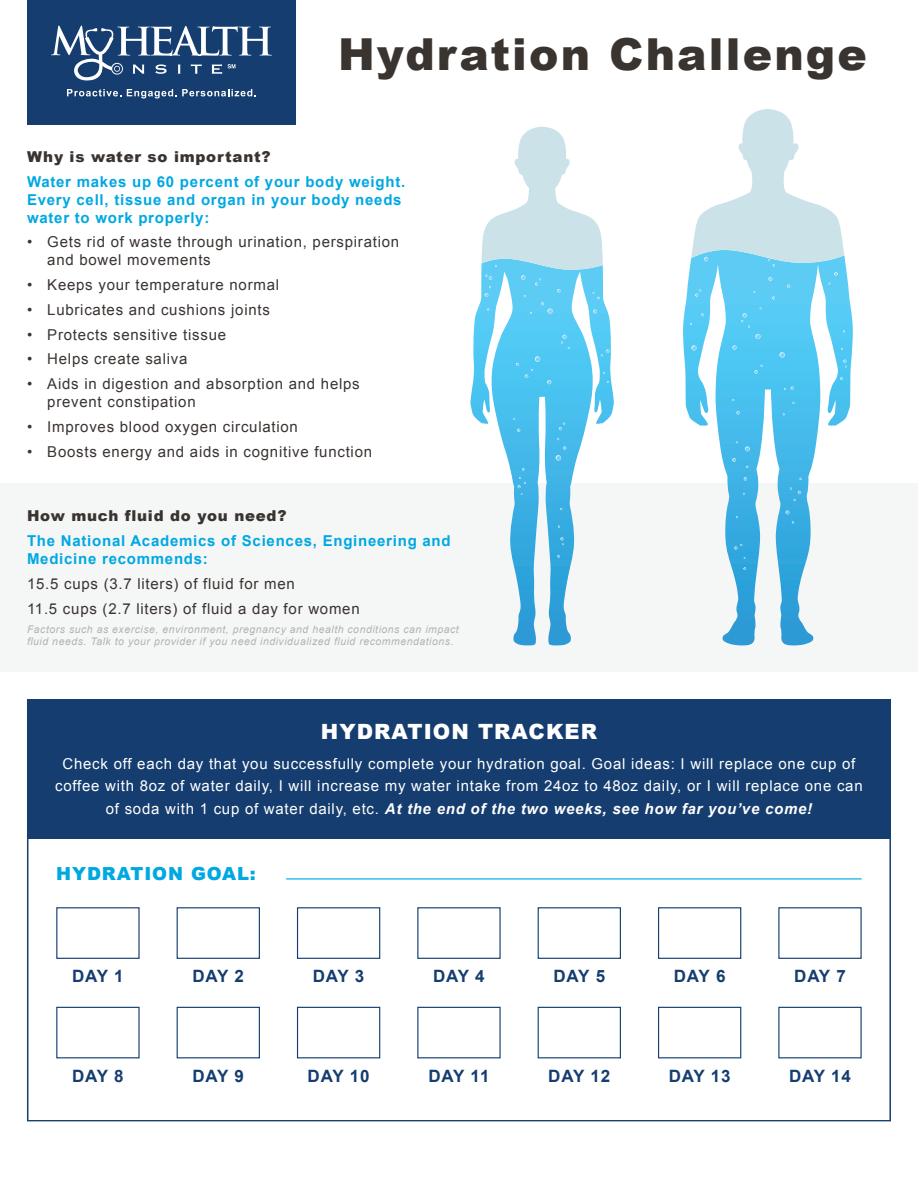
<style>
.page{position:relative;width:918px;height:1188px;background:#fff}
.page>*{position:absolute;margin:0;border:0;box-sizing:border-box;transform-origin:0 0}
.t1{font:900 44.1px "Arial";letter-spacing:.05em;color:#3a3431}
.t2{font:900 21px "Arial";letter-spacing:.05em;color:#fff}
.t3{font:900 18px "Arial";letter-spacing:.05em;color:#00a8e2}
.t4{font:700 16.95px "Arial";letter-spacing:.05em;color:#153d6f}
.t5{font:15px/18px "Arial";letter-spacing:.05em;color:#3a3431}
.t6{font:15px/22.5px "Arial";letter-spacing:.05em;color:#fff;text-align:center}
.t7{font:700 15px/18px "Arial";letter-spacing:.05em;color:#00a8e2}
.t8{font:900 15px "Arial";letter-spacing:.05em;color:#3a3431}
.t9{font:italic 10.5px/12.6px "Arial";letter-spacing:.05em;color:#b2b3b3}
.s1{font-weight:700;font-style:italic}
</style>
<div class="page">
<div style="left:0;top:484px;width:918px;height:188px;background:#f5f6f6"></div>
<div style="left:27px;top:0;width:269px;height:124px;background:#153d6f"></div>
<svg style="left:67px;top:89px;width:54px;height:7px"></svg>
<svg style="left:127px;top:89px;width:129px;height:9px"></svg>
<svg style="left:51px;top:26px;width:221px;height:55px"></svg>
<svg style="left:470px;top:127px;width:139px;height:518px"></svg>
<svg style="left:683px;top:260px;width:131px;height:385px"></svg>
<svg style="left:780px;top:352px;width:5px;height:6px"></svg>
<svg style="left:732px;top:345px;width:5px;height:5px"></svg>
<svg style="left:756px;top:334px;width:4px;height:5px"></svg>
<svg style="left:692px;top:345px;width:4px;height:5px"></svg>
<svg style="left:754px;top:365px;width:9px;height:9px"></svg>
<svg style="left:741px;top:313px;width:9px;height:15px"></svg>
<svg style="left:691px;top:109px;width:153px;height:190px"></svg>
<svg style="left:843px;top:360px;width:4px;height:7px"></svg>
<svg style="left:734px;top:544px;width:8px;height:6px"></svg>
<svg style="left:744px;top:477px;width:3px;height:4px"></svg>
<svg style="left:745px;top:447px;width:5px;height:4px"></svg>
<svg style="left:732px;top:458px;width:4px;height:4px"></svg>
<svg style="left:784px;top:387px;width:10px;height:3px"></svg>
<svg style="left:790px;top:488px;width:11px;height:13px"></svg>
<div style="left:27px;top:699px;width:864px;height:140px;background:#153d6f"></div>
<hr style="left:286px;top:878px;width:576px;height:1px;background:#00a8e2">
<div style="left:56px;top:907px;width:84px;height:52px;border:1px solid #153d6f"></div>
<div style="left:177px;top:907px;width:83px;height:52px;border:1px solid #153d6f"></div>
<div style="left:297px;top:907px;width:83px;height:52px;border:1px solid #153d6f"></div>
<div style="left:417px;top:907px;width:84px;height:52px;border:1px solid #153d6f"></div>
<div style="left:538px;top:907px;width:83px;height:52px;border:1px solid #153d6f"></div>
<div style="left:658px;top:907px;width:83px;height:52px;border:1px solid #153d6f"></div>
<div style="left:778px;top:907px;width:84px;height:52px;border:1px solid #153d6f"></div>
<div style="left:56px;top:1007px;width:84px;height:51px;border:1px solid #153d6f"></div>
<div style="left:177px;top:1007px;width:83px;height:51px;border:1px solid #153d6f"></div>
<div style="left:297px;top:1007px;width:83px;height:51px;border:1px solid #153d6f"></div>
<div style="left:417px;top:1007px;width:84px;height:51px;border:1px solid #153d6f"></div>
<div style="left:538px;top:1007px;width:83px;height:51px;border:1px solid #153d6f"></div>
<div style="left:658px;top:1007px;width:83px;height:51px;border:1px solid #153d6f"></div>
<div style="left:778px;top:1007px;width:84px;height:51px;border:1px solid #153d6f"></div>
<h1 class="t1" style="left:338px;top:23px;width:530px">Hydration Challenge</h1>
<p class="t8" style="left:27px;top:146px;width:245px">Why is water so important?</p>
<p class="t7" style="left:27px;top:173px;width:380px">Water makes up 60 percent of your body weight.<br>Every cell, tissue and organ in your body needs water to work properly:</p>
<p class="t5" style="left:47px;top:233px;width:353px;text-indent:-20px">• Gets rid of waste through urination, perspiration and bowel movements</p>
<p class="t5" style="left:27px;top:276px;width:254px">• Keeps your temperature normal</p>
<p class="t5" style="left:27px;top:301px;width:244px">• Lubricates and cushions joints</p>
<p class="t5" style="left:27px;top:325px;width:201px">• Protects sensitive tissue</p>
<p class="t5" style="left:27px;top:350px;width:162px">• Helps create saliva</p>
<p class="t5" style="left:47px;top:375px;width:314px;text-indent:-20px">• Aids in digestion and absorption and helps prevent constipation</p>
<p class="t5" style="left:27px;top:418px;width:273px">• Improves blood oxygen circulation</p>
<p class="t5" style="left:27px;top:442px;width:347px">• Boosts energy and aids in cognitive function</p>
<p class="t8" style="left:27px;top:505px;width:261px">How much fluid do you need?</p>
<p class="t7" style="left:27px;top:532px;width:425px">The National Academics of Sciences, Engineering and<br>Medicine recommends:</p>
<p class="t5" style="left:27px;top:571px;width:334px;line-height:24.8px">15.5 cups (3.7 liters) of fluid for men<br>11.5 cups (2.7 liters) of fluid a day for women</p>
<p class="t9" style="left:27px;top:623px;width:433px">Factors such as exercise, environment, pregnancy and health conditions can impact fluid needs. Talk to your provider if you need individualized fluid recommendations.</p>
<h2 class="t2" style="left:321px;top:717px;width:278px">HYDRATION TRACKER</h2>
<p class="t6" style="left:55px;top:752px;width:809px">Check off each day that you successfully complete your hydration goal. Goal ideas: I will replace one cup of coffee with 8oz of water daily, I will increase my water intake from 24oz to 48oz daily, or I will replace one can of soda with 1 cup of water daily, etc. <span class="s1">At the end of the two weeks, see how far you’ve come!</span></p>
<p class="t3" style="left:56px;top:860px;width:201px">HYDRATION GOAL:</p>
<p class="t4" style="left:72px;top:965px;width:53px">DAY 1</p>
<p class="t4" style="left:192px;top:965px;width:53px">DAY 2</p>
<p class="t4" style="left:313px;top:965px;width:53px">DAY 3</p>
<p class="t4" style="left:433px;top:965px;width:53px">DAY 4</p>
<p class="t4" style="left:554px;top:965px;width:53px">DAY 5</p>
<p class="t4" style="left:674px;top:965px;width:53px">DAY 6</p>
<p class="t4" style="left:794px;top:965px;width:53px">DAY 7</p>
<p class="t4" style="left:72px;top:1065px;width:53px">DAY 8</p>
<p class="t4" style="left:192px;top:1065px;width:53px">DAY 9</p>
<p class="t4" style="left:308px;top:1065px;width:63px">DAY 10</p>
<p class="t4" style="left:428px;top:1065px;width:63px">DAY 11</p>
<p class="t4" style="left:548px;top:1065px;width:63px">DAY 12</p>
<p class="t4" style="left:669px;top:1065px;width:63px">DAY 13</p>
<p class="t4" style="left:789px;top:1065px;width:63px">DAY 14</p>
</div>
